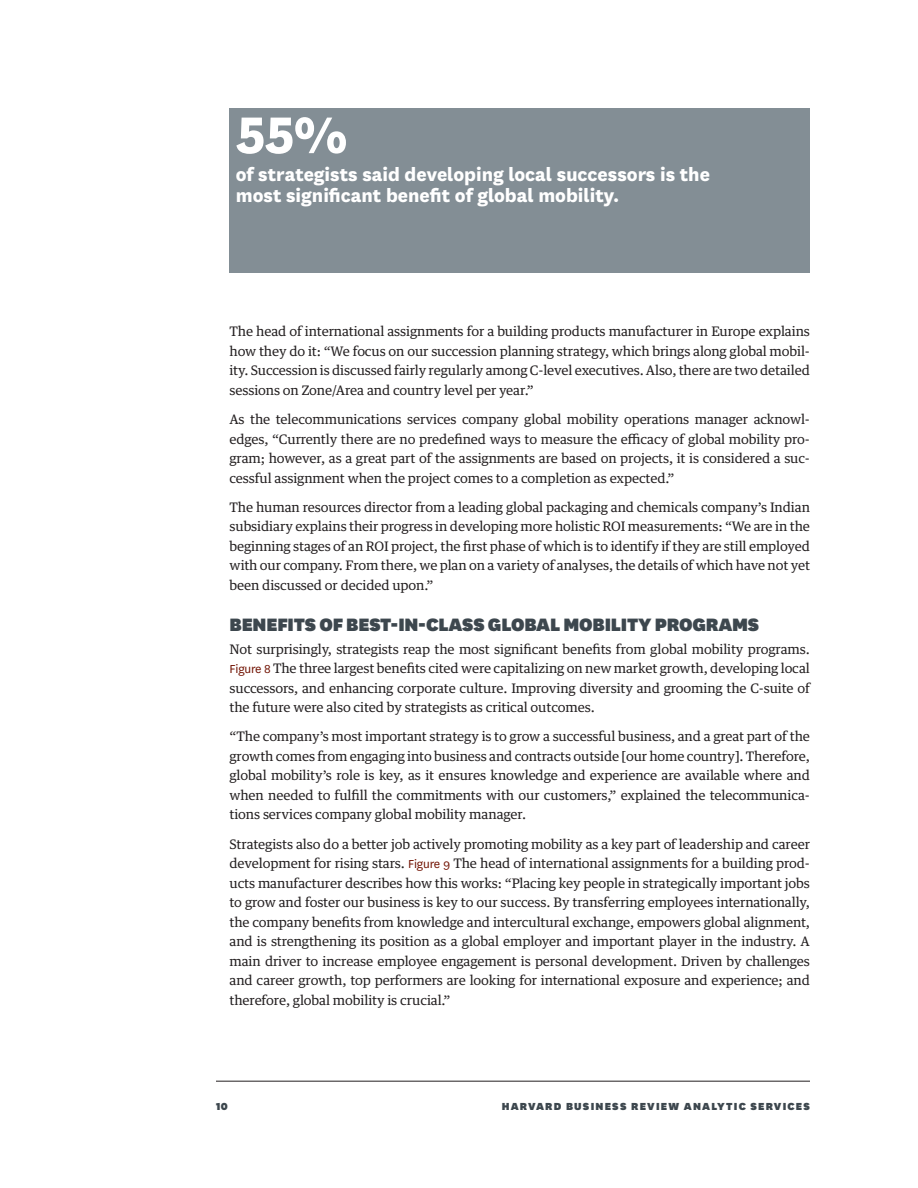
<style>
.page{position:relative;width:918px;height:1188px;background:#fff}
.page>*{position:absolute;margin:0;border:0;box-sizing:border-box;transform-origin:0 0}
.body{font:800 60.3px "HBR Stationery";color:#fff}
.t1{font:800 21px/21px "National HBR";color:#fff}
.b-hed{font:900 21px "National HBR";letter-spacing:-.01em;color:#3d474e}
.body-2{font:13.2px/19.5px "Guardian Text Egyp HBR";letter-spacing:-.01em;color:#231f20;text-align:justify}
.t2{font:900 12px "National HBR";letter-spacing:.1em;color:#3d474e}
.s1{font-family:"National HBR";font-size:13.5px;color:#701100}
</style>
<div class="page">
<hr style="left:216px;top:1081px;width:594px;height:1px;background:#231f20">
<div style="left:230px;top:108px;width:580px;height:164px;background:#838e95"></div>
<p class="body" style="left:236px;top:91px;width:113px">55%</p>
<p class="t1" style="left:236px;top:162px;width:476px">of strategists said developing local successors is the most significant benefit of global mobility.</p>
<p class="body-2" style="left:230px;top:321px;width:582px">The head of international assignments for a building products manufacturer in Europe explains how they do it: “We focus on our succession planning strategy, which brings along global mobil&shy;ity. Succession is discussed fairly regularly among C-level executives. Also, there are two detailed sessions on Zone/Area and country level per year.”</p>
<p class="body-2" style="left:230px;top:408px;width:582px">As the telecommunications services company global mobility operations manager acknowl&shy;edges, “Currently there are no predefined ways to measure the efficacy of global mobility pro&shy;gram; however, as a great part of the assignments are based on projects, it is considered a suc&shy;cessful assignment when the project comes to a completion as expected.”</p>
<p class="body-2" style="left:230px;top:496px;width:582px">The human resources director from a leading global packaging and chemicals company’s Indian subsidiary explains their progress in developing more holistic ROI measurements: “We are in the beginning stages of an ROI project, the first phase of which is to identify if they are still employed with our company. From there, we plan on a variety of analyses, the details of which have not yet been discussed or decided upon.”</p>
<p class="b-hed" style="left:230px;top:610px;width:531px">BENEFITS OF BEST-IN-CLASS GLOBAL MOBILITY PROGRAMS</p>
<p class="body-2" style="left:230px;top:638px;width:582px">Not surprisingly, strategists reap the most significant benefits from global mobility programs.<br><span class="s1">Figure 8</span> The three largest benefits cited were capitalizing on new market growth, developing local successors, and enhancing corporate culture. Improving diversity and grooming the C-suite of the future were also cited by strategists as critical outcomes.</p>
<p class="body-2" style="left:230px;top:726px;width:582px">“The company’s most important strategy is to grow a successful business, and a great part of the growth comes from engaging into business and contracts outside [our home country]. Therefore, global mobility’s role is key, as it ensures knowledge and experience are available where and when needed to fulfill the commitments with our customers,” explained the telecommunica&shy;tions services company global mobility manager.</p>
<p class="body-2" style="left:230px;top:833px;width:582px">Strategists also do a better job actively promoting mobility as a key part of leadership and career development for rising stars. <span class="s1">Figure 9</span> The head of international assignments for a building prod&shy;ucts manufacturer describes how this works: “Placing key people in strategically important jobs to grow and foster our business is key to our success. By transferring employees internationally, the company benefits from knowledge and intercultural exchange, empowers global alignment, and is strengthening its position as a global employer and important player in the industry. A main driver to increase employee engagement is personal development. Driven by challenges and career growth, top performers are looking for international exposure and experience; and therefore, global mobility is crucial.”</p>
<p class="t2" style="left:216px;top:1098px;width:13px">10</p>
<p class="t2" style="left:502px;top:1098px;width:310px">HARVARD BUSINESS REVIEW ANALYTIC SERVICES</p>
</div>
